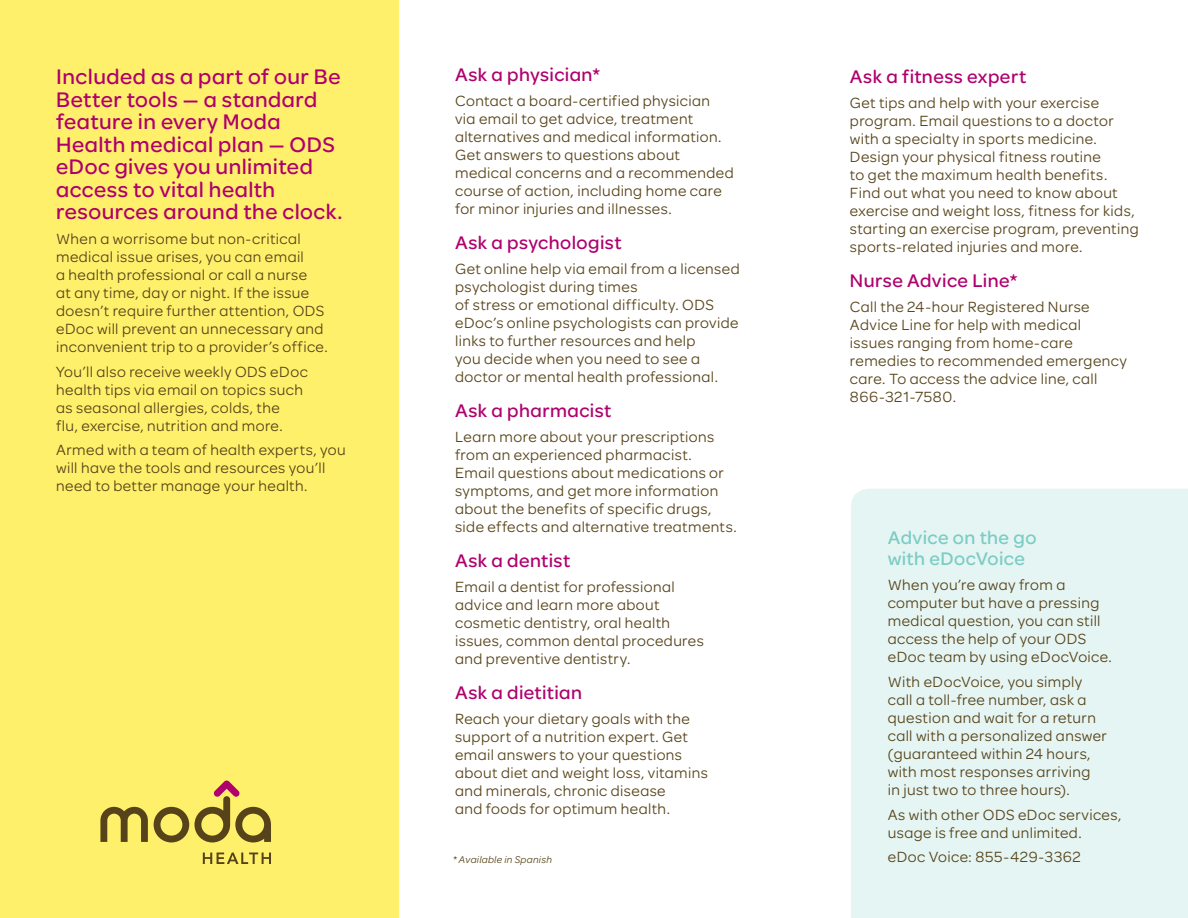
<style>
.page{position:relative;width:1188px;height:918px;background:#fff}
.page>*{position:absolute;margin:0;border:0;box-sizing:border-box;transform-origin:0 0}
.t1{font:22.5px/22.5px "Omnes ODS Medium";letter-spacing:.02em;color:#af006e}
.t2{font:19.5px "Omnes ODS Medium";letter-spacing:.02em;color:#af006e}
.t3{font:19.5px/21.8px "Omnes ODS Medium";letter-spacing:.02em;color:#7bccc4}
.t4{font:15.75px/18px "Omnes ODS Regular";letter-spacing:.025em;color:#574319}
.t5{font:italic 10.5px "Omnes ODS Regular";letter-spacing:.025em;color:#574319}
</style>
<div class="page">
<div style="left:0;top:0;width:398px;height:918px;background:#fff06c"></div>
<svg style="left:100px;top:807px;width:48px;height:35px"></svg>
<svg style="left:203px;top:853px;width:68px;height:11px"></svg>
<svg style="left:154px;top:781px;width:117px;height:61px"></svg>
<div style="left:851px;top:489px;width:337px;height:429px;background:#e5f5f3"></div>
<h1 class="t1" style="left:56px;top:64px;width:288px">Included as a part of our Be<br>Better tools — a standard feature in every Moda<br>Health medical plan — ODS eDoc gives you unlimited access to vital health resources around the clock.</h1>
<p class="t4" style="left:56px;top:229px;width:273px">When a worrisome but non-critical medical issue arises, you can email<br>a health professional or call a nurse<br>at any time, day or night. If the issue doesn’t require further attention, ODS eDoc will prevent an unnecessary and inconvenient trip to a provider’s office.</p>
<p class="t4" style="left:56px;top:361px;width:253px">You’ll also receive weekly ODS eDoc health tips via email on topics such as seasonal allergies, colds, the<br>flu, exercise, nutrition and more.</p>
<p class="t4" style="left:56px;top:440px;width:291px">Armed with a team of health experts, you will have the tools and resources you’ll need to better manage your health.</p>
<p class="t2" style="left:455px;top:61px;width:147px">Ask a physician*</p>
<p class="t4" style="left:455px;top:91px;width:280px">Contact a board-certified physician via email to get advice, treatment alternatives and medical information.<br>Get answers to questions about medical concerns and a recommended course of action, including home care for minor injuries and illnesses.</p>
<p class="t2" style="left:455px;top:229px;width:168px">Ask a psychologist</p>
<p class="t4" style="left:455px;top:259px;width:286px">Get online help via email from a licensed psychologist during times<br>of stress or emotional difficulty. ODS eDoc’s online psychologists can provide links to further resources and help<br>you decide when you need to see a doctor or mental health professional.</p>
<p class="t2" style="left:455px;top:397px;width:158px">Ask a pharmacist</p>
<p class="t4" style="left:455px;top:427px;width:283px">Learn more about your prescriptions from an experienced pharmacist.<br>Email questions about medications or symptoms, and get more information about the benefits of specific drugs, side effects and alternative treatments.</p>
<p class="t2" style="left:455px;top:547px;width:117px">Ask a dentist</p>
<p class="t4" style="left:455px;top:577px;width:250px">Email a dentist for professional advice and learn more about cosmetic dentistry, oral health issues, common dental procedures and preventive dentistry.</p>
<p class="t2" style="left:455px;top:679px;width:128px">Ask a dietitian</p>
<p class="t4" style="left:455px;top:709px;width:254px">Reach your dietary goals with the support of a nutrition expert. Get email answers to your questions about diet and weight loss, vitamins and minerals, chronic disease<br>and foods for optimum health.</p>
<p class="t2" style="left:850px;top:63px;width:178px">Ask a fitness expert</p>
<p class="t4" style="left:850px;top:93px;width:290px">Get tips and help with your exercise program. Email questions to a doctor with a specialty in sports medicine.<br>Design your physical fitness routine<br>to get the maximum health benefits.<br>Find out what you need to know about exercise and weight loss, fitness for kids, starting an exercise program, preventing sports-related injuries and more.</p>
<p class="t2" style="left:850px;top:267px;width:169px">Nurse Advice Line*</p>
<p class="t4" style="left:850px;top:297px;width:279px">Call the 24-hour Registered Nurse<br>Advice Line for help with medical issues ranging from home-care remedies to recommended emergency care. To access the advice line, call<br>866-321-7580.</p>
<p class="t3" style="left:888px;top:525px;width:150px">Advice on the go with eDocVoice</p>
<p class="t4" style="left:888px;top:575px;width:226px">When you’re away from a computer but have a pressing medical question, you can still access the help of your ODS eDoc team by using eDocVoice.</p>
<p class="t4" style="left:888px;top:672px;width:221px">With eDocVoice, you simply call a toll-free number, ask a question and wait for a return call with a personalized answer (guaranteed within 24 hours, with most responses arriving<br>in just two to three hours).</p>
<p class="t4" style="left:888px;top:804px;width:235px">As with other ODS eDoc services, usage is free and unlimited.</p>
<p class="t5" style="left:453px;top:853px;width:101px">* Available in Spanish</p>
<p class="t4" style="left:888px;top:847px;width:194px">eDoc Voice: 855-429-3362</p>
</div>
